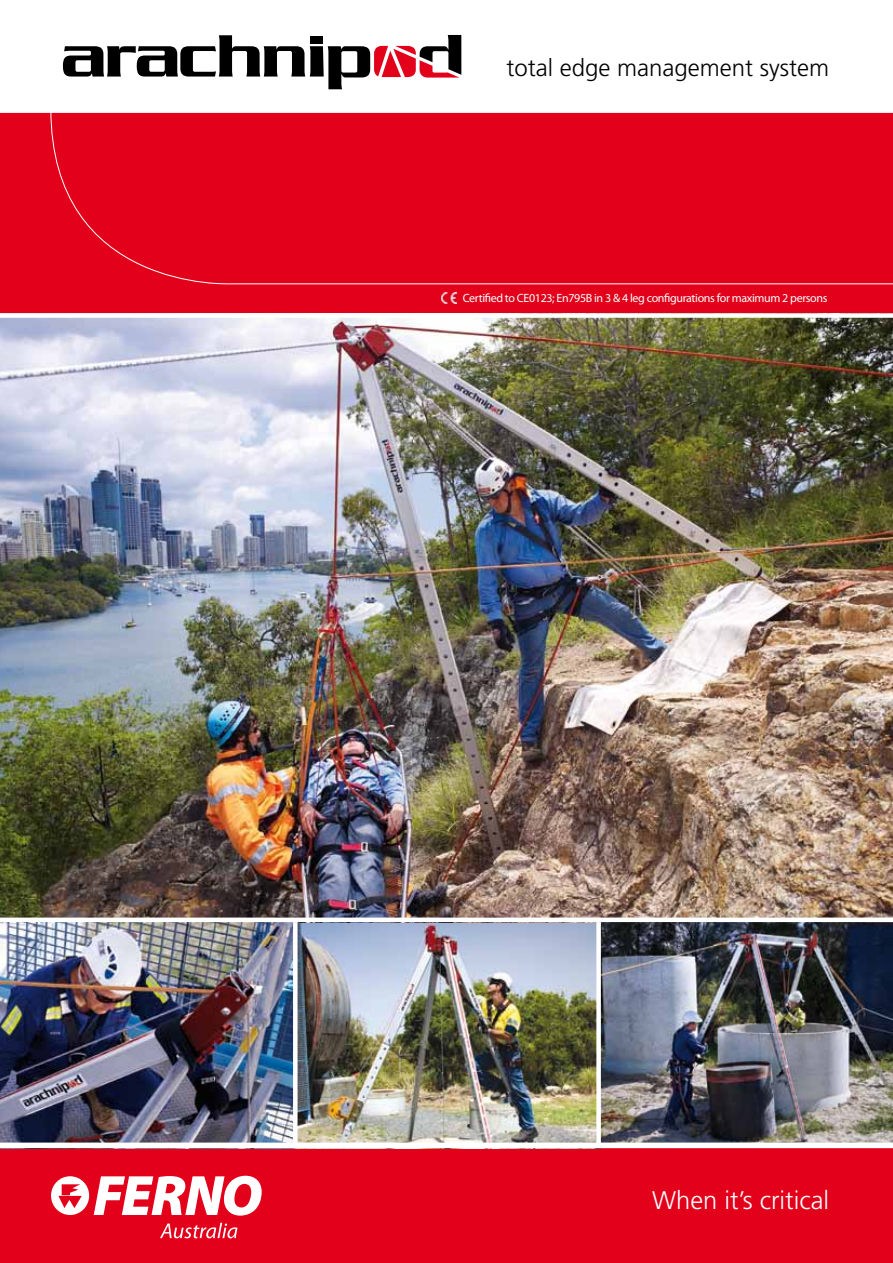
<style>
.page{position:relative;width:893px;height:1263px;background:#fff}
.page>*{position:absolute;margin:0;border:0;box-sizing:border-box;transform-origin:0 0}
.t1{font:300 25.5px "Frutiger LT Std";color:#fff}
.t2{font:300 24px "Frutiger LT Std";color:#000}
.t3{font:12px "Myriad Pro";letter-spacing:-.03em;color:#fff}
</style>
<div class="page">
<div style="left:0;top:113px;width:893px;height:1150px;background:#e2001a"></div>
<img style="left:298px;top:922px;width:298px;height:220px">
<img style="left:0;top:318px;width:893px;height:599px">
<img style="left:601px;top:922px;width:292px;height:220px">
<img style="left:0;top:922px;width:293px;height:220px">
<svg style="left:50px;top:35px;width:843px;height:257px"></svg>
<div style="left:0;top:1142px;width:893px;height:5px;background:#fff"></div>
<div style="left:0;top:313px;width:893px;height:5px;background:#fff"></div>
<hr style="left:0;top:1144px;width:893px;height:4px;background:#fff">
<div style="left:0;top:917px;width:893px;height:5px;background:#fff"></div>
<div style="left:293px;top:922px;width:5px;height:224px;background:#fff"></div>
<div style="left:596px;top:922px;width:5px;height:224px;background:#fff"></div>
<svg style="left:51px;top:1176px;width:211px;height:39px"></svg>
<svg style="left:160px;top:1223px;width:78px;height:15px"></svg>
<img style="left:442px;top:292px;width:15px;height:11px">
<h2 class="t2" style="left:506px;top:55px;width:324px">total edge management system</h2>
<p class="t3" style="left:463px;top:291px;width:366px">Certified to CE0123; En795B in 3 &amp; 4 leg configurations for maximum 2 persons</p>
<h1 class="t1" style="left:652px;top:1185px;width:179px">When it’s critical</h1>
</div>
